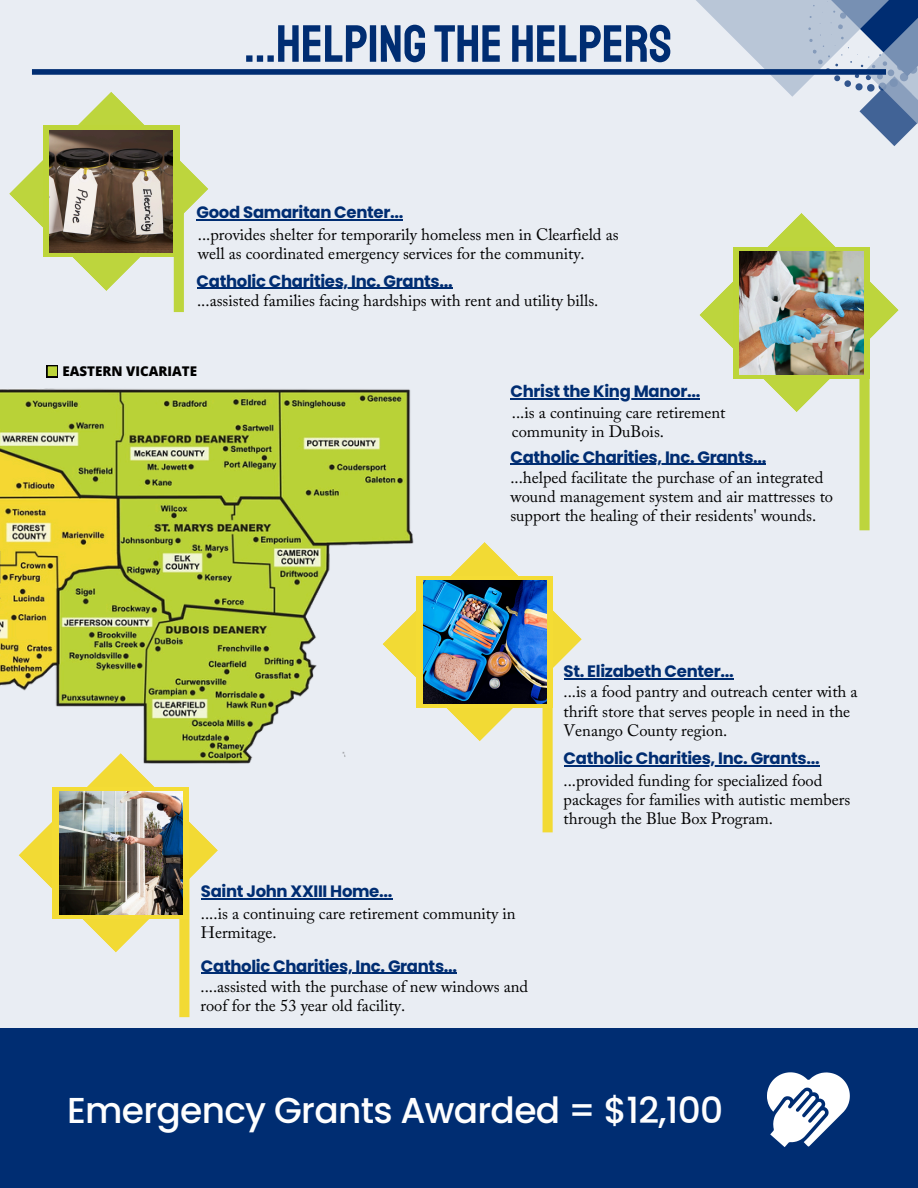
<style>
.page{position:relative;width:918px;height:1188px;background:#e9edf3}
.page>*{position:absolute;margin:0;border:0;box-sizing:border-box;transform-origin:0 0}
.t1{font:52.5px "Staatliches";color:#002d72}
.t2{font:500 36px "Poppins";letter-spacing:-.02em;color:#fefefe}
.t3{font:16.5px/19.2px "Adobe Caslon Pro";color:#000}
.t4{font:700 16.5px "Poppins";letter-spacing:-.02em;color:#002d72}
.t5{font:800 13.35px "Open Sans";color:#000}
</style>
<div class="page">
<div style="left:0;top:1029px;width:918px;height:159px;background:#002d72"></div>
<div style="left:179px;top:870px;width:10px;height:147px;background:#f2da34"></div>
<img style="left:0;top:297px;width:553px;height:467px">
<div style="left:543px;top:631px;width:10px;height:201px;background:#f2da34"></div>
<div style="left:859px;top:342px;width:11px;height:188px;background:#bdd53d"></div>
<div style="left:174px;top:205px;width:10px;height:107px;background:#bdd53d"></div>
<hr style="left:197px;top:288px;width:255px;height:1px;background:#002d72">
<hr style="left:197px;top:220px;width:206px;height:1px;background:#002d72">
<svg style="left:696px;top:0;width:222px;height:146px"></svg>
<hr style="left:564px;top:678px;width:169px;height:1px;background:#002d72">
<hr style="left:564px;top:765px;width:255px;height:1px;background:#002d72">
<hr style="left:510px;top:398px;width:190px;height:1px;background:#002d72">
<hr style="left:510px;top:464px;width:256px;height:1px;background:#002d72">
<hr style="left:201px;top:898px;width:191px;height:1px;background:#002d72">
<hr style="left:201px;top:973px;width:256px;height:1px;background:#002d72">
<svg style="left:767px;top:1072px;width:83px;height:75px"></svg>
<div style="left:32px;top:69px;width:854px;height:6px;background:#002d72"></div>
<svg style="left:47px;top:365px;width:11px;height:12px"></svg>
<svg style="left:382px;top:542px;width:200px;height:199px"></svg>
<div style="left:417px;top:576px;width:136px;height:131px;background:#f4dc34"></div>
<img style="left:423px;top:580px;width:123px;height:123px">
<svg style="left:18px;top:753px;width:200px;height:200px"></svg>
<svg style="left:53px;top:787px;width:136px;height:132px;background:#e4d13f"></svg>
<img style="left:59px;top:792px;width:123px;height:122px">
<svg style="left:699px;top:213px;width:200px;height:199px"></svg>
<div style="left:734px;top:247px;width:136px;height:131px;background:linear-gradient(to right,#bdd539,#bdd539)"></div>
<img style="left:740px;top:251px;width:123px;height:123px">
<svg style="left:9px;top:92px;width:200px;height:199px"></svg>
<div style="left:43px;top:126px;width:136px;height:131px;background:#bdd539"></div>
<img style="left:50px;top:130px;width:123px;height:123px">
<h4 class="t1" style="left:244px;top:12px;width:429px">...HELPING THE HELPERS</h4>
<h1 class="t4" style="left:197px;top:201px;width:208px">Good Samaritan Center...</h1>
<p class="t3" style="left:198px;top:226px;width:422px">...provides shelter for temporarily homeless men in Clearfield as well as coordinated emergency services for the community.</p>
<p class="t4" style="left:197px;top:269px;width:258px">Catholic Charities, Inc. Grants...</p>
<p class="t3" style="left:197px;top:293px;width:403px">...assisted families facing hardships with rent and utility bills.</p>
<p class="t5" style="left:63px;top:361px;width:136px">EASTERN VICARIATE</p>
<p class="t4" style="left:201px;top:880px;width:193px">Saint John XXIII Home...</p>
<p class="t4" style="left:510px;top:380px;width:191px">Christ the King Manor...</p>
<h3 class="t3" style="left:512px;top:404px;width:215px">...is a continuing care retirement community in DuBois.</h3>
<h4 class="t4" style="left:510px;top:445px;width:258px">Catholic Charities, Inc. Grants...</h4>
<h4 class="t3" style="left:510px;top:470px;width:324px">...helped facilitate the purchase of an integrated wound management system and air mattresses to support the healing of their residents' wounds.</h4>
<p class="t4" style="left:564px;top:660px;width:172px">St. Elizabeth Center...</p>
<p class="t3" style="left:564px;top:684px;width:296px">...is a food pantry and outreach center with a thrift store that serves people in need in the<br>Venango County region.</p>
<h3 class="t4" style="left:564px;top:747px;width:258px">Catholic Charities, Inc. Grants...</h3>
<h4 class="t3" style="left:564px;top:773px;width:288px">...provided funding for specialized food packages for families with autistic members through the Blue Box Program.</h4>
<p class="t3" style="left:201px;top:905px;width:316px">....is a continuing care retirement community in<br>Hermitage.</p>
<p class="t4" style="left:201px;top:954px;width:258px">Catholic Charities, Inc. Grants...</p>
<h3 class="t3" style="left:201px;top:979px;width:329px">....assisted with the purchase of new windows and roof for the 53 year old facility.</h3>
<h3 class="t2" style="left:67px;top:1085px;width:658px">Emergency Grants Awarded = $12,100</h3>
</div>
